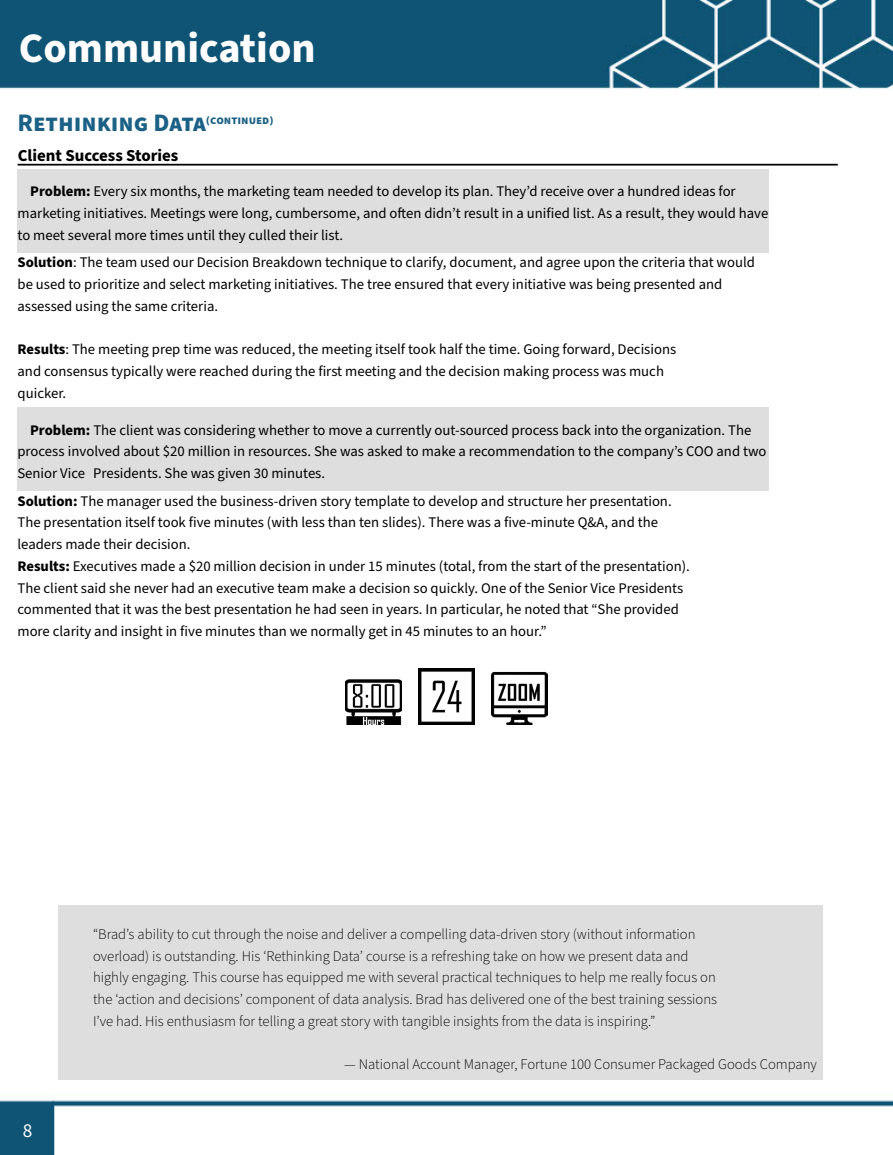
<style>
.page{position:relative;width:893px;height:1155px;background:#fff}
.page>*{position:absolute;margin:0;border:0;box-sizing:border-box;transform-origin:0 0}
.t1{font:700 42px "Source Sans Pro";color:#fff}
.t2{font:700 25.2px "Source Sans Pro";color:#1b6185}
.t3{font:19.25px "Source Sans Pro";color:#fff}
.t4{font:700 16.8px "Source Sans Pro";color:#000}
.t5{font:14.7px/21.7px "Source Sans Pro";color:#000}
.t6{font:300 14.7px/21.7px "Source Sans Pro";color:#000}
.t7{font:700 12.25px "Source Sans Pro";color:#1b6185}
.s1{font-weight:700}
</style>
<div class="page">
<img style="left:0;top:0;width:892px;height:1155px">
<hr style="left:18px;top:164px;width:819px;height:2px;background:#000">
<div style="left:18px;top:169px;width:750px;height:83px;background:#dedede"></div>
<div style="left:17px;top:408px;width:751px;height:83px;background:#dedede"></div>
<div style="left:58px;top:905px;width:764px;height:174px;background:#dedede"></div>
<img style="left:346px;top:669px;width:55px;height:55px">
<img style="left:419px;top:669px;width:55px;height:55px">
<img style="left:492px;top:669px;width:55px;height:55px">
<h1 class="t1" style="left:19px;top:19px;width:298px">Communication</h1>
<h2 class="t2" style="left:18px;top:105px;width:200px">Rethinking Data<sup>(CONTINUE</sup></h2>
<p class="t7" style="left:262px;top:111px;width:13px">D)</p>
<p class="t4" style="left:18px;top:143px;width:162px">Client Success Stories</p>
<p class="t5" style="left:18px;top:181px;width:752px;text-indent:13px"><span class="s1">Problem:</span> Every six months, the marketing team needed to develop its plan. They’d receive over a hundred ideas for marketing initiatives. Meetings were long, cumbersome, and often didn’t result in a unified list. As a result, they would have to meet several more times until they culled their list.</p>
<p class="t5" style="left:18px;top:252px;width:739px"><span class="s1">Solution</span>: The team used our Decision Breakdown technique to clarify, document, and agree upon the criteria that would be used to prioritize and select marketing initiatives. The tree ensured that every initiative was being presented and assessed using the same criteria.</p>
<p class="t5" style="left:18px;top:339px;width:660px"><span class="s1">Results</span>: The meeting prep time was reduced, the meeting itself took half the time. Going forward, Decisions and consensus typically were reached during the first meeting and the decision making process was much quicker.</p>
<p class="t5" style="left:17px;top:419px;width:750px;text-indent:13px"><span class="s1">Problem:</span> The client was considering whether to move a currently out-sourced process back into the organization. The process involved about $20 million in resources. She was asked to make a recommendation to the company’s COO and two<br>Senior Vice Presidents. She was given 30 minutes.</p>
<p class="t5" style="left:17px;top:490px;width:674px"><span class="s1">Solution:</span> The manager used the business-driven story template to develop and structure her presentation.<br>The presentation itself took five minutes (with less than ten slides). There was a five-minute Q&amp;A, and the leaders made their decision.<br><span class="s1">Results:</span> Executives made a $20 million decision in under 15 minutes (total, from the start of the presentation).<br>The client said she never had an executive team make a decision so quickly. One of the Senior Vice Presidents commented that it was the best presentation he had seen in years. In particular, he noted that “She provided more clarity and insight in five minutes than we normally get in 45 minutes to an hour.”</p>
<h3 class="t3" style="left:23px;top:1118px;width:11px">8</h3>
<p class="t6" style="left:93px;top:924px;width:625px">“Brad’s ability to cut through the noise and deliver a compelling data-driven story (without information overload) is outstanding. His ‘Rethinking Data’ course is a refreshing take on how we present data and highly engaging. This course has equipped me with several practical techniques to help me really focus on the ‘action and decisions’ component of data analysis. Brad has delivered one of the best training sessions I’ve had. His enthusiasm for telling a great story with tangible insights from the data is inspiring.”</p>
<p class="t6" style="left:344px;top:1054px;width:474px">— National Account Manager, Fortune 100 Consumer Packaged Goods Company</p>
</div>
